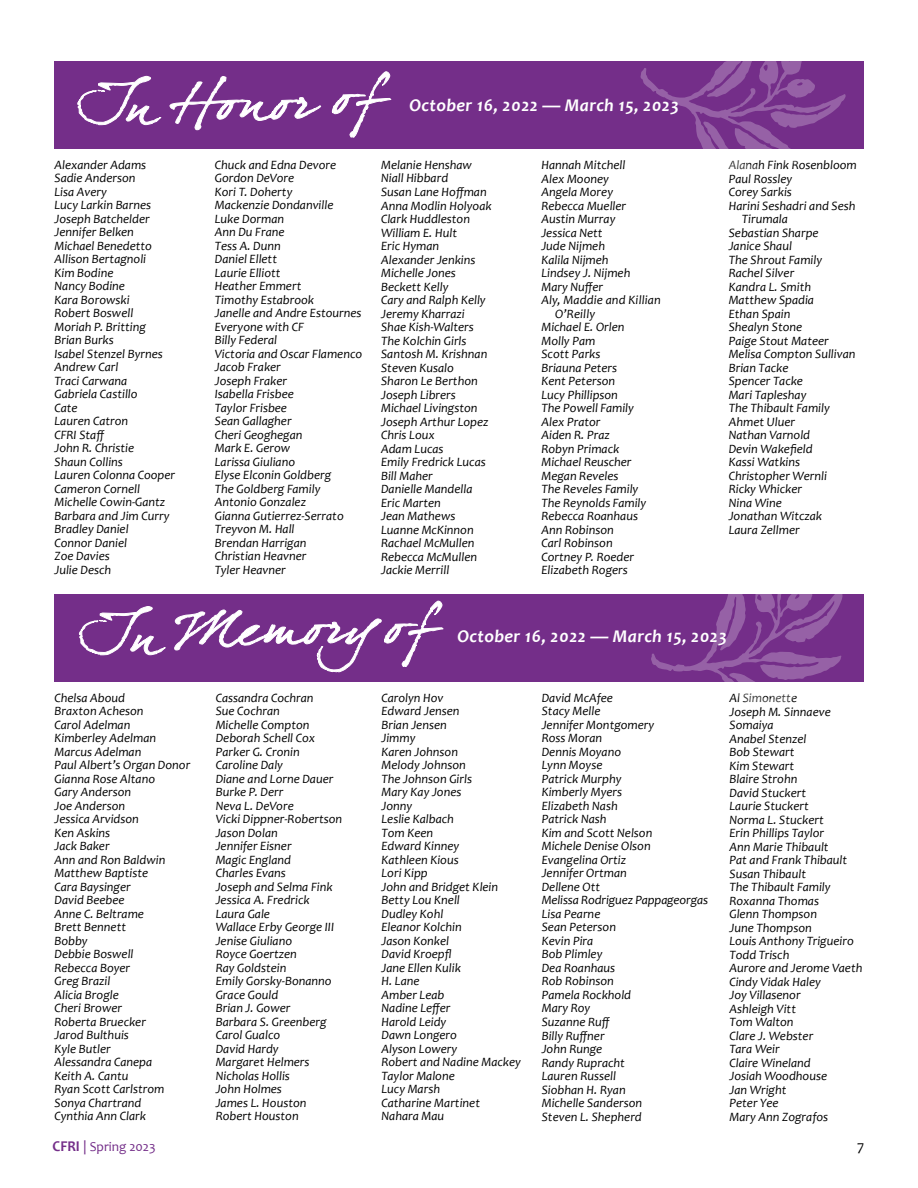
<style>
.page{position:relative;width:918px;height:1188px;background:#fff}
.page>*{position:absolute;margin:0;border:0;box-sizing:border-box;transform-origin:0 0}
.t1{font:italic 700 18px "Candara";letter-spacing:.02em;color:#fff}
.t2{font:15px "Candara";color:#000}
.t3{font:13.5px "Candara";color:#742e89}
.t4{font:italic 12.75px/13.5px "Candara";color:#000}
.s1{font-weight:700;font-size:15px}
.s2{font-size:14.25px}
</style>
<div class="page">
<div style="left:54px;top:61px;width:810px;height:88px;background:#742e89"></div>
<svg style="left:78px;top:72px;width:313px;height:65px"></svg>
<div style="left:54px;top:594px;width:810px;height:87px;background:#742e89"></div>
<svg style="left:79px;top:601px;width:364px;height:71px"></svg>
<svg style="left:648px;top:681px;width:216px;height:1px"></svg>
<h1 class="t1" style="left:410px;top:95px;width:271px">October 16, 2022 — March 15, 2023</h1>
<p class="t4" style="left:54px;top:158px;width:122px">Alexander Adams<br>Sadie Anderson<br>Lisa Avery<br>Lucy Larkin Barnes<br>Joseph Batchelder<br>Jennifer Belken<br>Michael Benedetto<br>Allison Bertagnoli<br>Kim Bodine<br>Nancy Bodine<br>Kara Borowski<br>Robert Boswell<br>Moriah P. Britting<br>Brian Burks<br>Isabel Stenzel Byrnes<br>Andrew Carl<br>Traci Carwana<br>Gabriela Castillo<br>Cate<br>Lauren Catron<br>CFRI Staff<br>John R. Christie<br>Shaun Collins<br>Lauren Colonna Cooper<br>Cameron Cornell<br>Michelle Cowin-Gantz<br>Barbara and Jim Curry<br>Bradley Daniel<br>Connor Daniel<br>Zoe Davies<br>Julie Desch</p>
<p class="t4" style="left:215px;top:158px;width:149px">Chuck and Edna Devore<br>Gordon DeVore<br>Kori T. Doherty<br>Mackenzie Dondanville<br>Luke Dorman<br>Ann Du Frane<br>Tess A. Dunn<br>Daniel Ellett<br>Laurie Elliott<br>Heather Emmert<br>Timothy Estabrook<br>Janelle and Andre Estournes<br>Everyone with CF<br>Billy Federal<br>Victoria and Oscar Flamenco<br>Jacob Fraker<br>Joseph Fraker<br>Isabella Frisbee<br>Taylor Frisbee<br>Sean Gallagher<br>Cheri Geoghegan<br>Mark E. Gerow<br>Larissa Giuliano<br>Elyse Elconin Goldberg<br>The Goldberg Family<br>Antonio Gonzalez<br>Gianna Gutierrez-Serrato<br>Treyvon M. Hall<br>Brendan Harrigan<br>Christian Heavner<br>Tyler Heavner</p>
<p class="t4" style="left:381px;top:158px;width:112px">Melanie Henshaw<br>Niall Hibbard<br>Susan Lane Hoffman<br>Anna Modlin Holyoak<br>Clark Huddleston<br>William E. Hult<br>Eric Hyman<br>Alexander Jenkins<br>Michelle Jones<br>Beckett Kelly<br>Cary and Ralph Kelly<br>Jeremy Kharrazi<br>Shae Kish-Walters<br>The Kolchin Girls<br>Santosh M. Krishnan<br>Steven Kusalo<br>Sharon Le Berthon<br>Joseph Librers<br>Michael Livingston<br>Joseph Arthur Lopez<br>Chris Loux<br>Adam Lucas<br>Emily Fredrick Lucas<br>Bill Maher<br>Danielle Mandella<br>Eric Marten<br>Jean Mathews<br>Luanne McKinnon<br>Rachael McMullen<br>Rebecca McMullen<br>Jackie Merrill</p>
<p class="t4" style="left:541px;top:158px;width:86px">Hannah Mitchell</p>
<p class="t4" style="left:541px;top:172px;width:69px">Alex Mooney</p>
<p class="t4" style="left:541px;top:185px;width:73px">Angela Morey</p>
<p class="t4" style="left:541px;top:199px;width:86px">Rebecca Mueller</p>
<p class="t4" style="left:541px;top:212px;width:76px">Austin Murray</p>
<p class="t4" style="left:541px;top:226px;width:63px">Jessica Nett</p>
<p class="t4" style="left:541px;top:239px;width:65px">Jude Nijmeh</p>
<p class="t4" style="left:541px;top:253px;width:69px">Kalila Nijmeh</p>
<p class="t4" style="left:541px;top:266px;width:90px">Lindsey J. Nijmeh</p>
<p class="t4" style="left:541px;top:280px;width:63px">Mary Nuffer</p>
<p class="t4" style="left:541px;top:293px;width:121px">Aly, Maddie and Killian</p>
<p class="t4" style="left:555px;top:307px;width:41px">O’Reilly</p>
<p class="t4" style="left:541px;top:320px;width:85px">Michael E. Orlen</p>
<p class="t4" style="left:541px;top:334px;width:55px">Molly Pam</p>
<p class="t4" style="left:541px;top:347px;width:61px">Scott Parks</p>
<p class="t4" style="left:541px;top:361px;width:77px">Briauna Peters</p>
<p class="t4" style="left:541px;top:374px;width:75px">Kent Peterson</p>
<p class="t4" style="left:541px;top:388px;width:78px">Lucy Phillipson</p>
<p class="t4" style="left:541px;top:401px;width:94px">The Powell Family</p>
<p class="t4" style="left:541px;top:415px;width:61px">Alex Prator</p>
<p class="t4" style="left:541px;top:428px;width:70px">Aiden R. Praz</p>
<p class="t4" style="left:541px;top:442px;width:79px">Robyn Primack</p>
<p class="t4" style="left:541px;top:455px;width:92px">Michael Reuscher</p>
<p class="t4" style="left:541px;top:469px;width:79px">Megan Reveles</p>
<p class="t4" style="left:541px;top:482px;width:98px">The Reveles Family</p>
<p class="t4" style="left:541px;top:496px;width:106px">The Reynolds Family</p>
<p class="t4" style="left:541px;top:509px;width:98px">Rebecca Roanhaus</p>
<p class="t4" style="left:541px;top:523px;width:74px">Ann Robinson</p>
<p class="t4" style="left:541px;top:536px;width:73px">Carl Robinson</p>
<p class="t4" style="left:541px;top:550px;width:94px">Cortney P. Roeder</p>
<p class="t4" style="left:541px;top:563px;width:88px">Elizabeth Rogers</p>
<p class="t4" style="left:729px;top:158px;width:130px">Alanah Fink Rosenbloom</p>
<p class="t4" style="left:729px;top:172px;width:65px">Paul Rossley</p>
<p class="t4" style="left:729px;top:185px;width:65px">Corey Sarkis</p>
<p class="t4" style="left:729px;top:199px;width:128px">Harini Seshadri and Sesh</p>
<p class="t4" style="left:742px;top:212px;width:48px">Tirumala</p>
<p class="t4" style="left:729px;top:226px;width:91px">Sebastian Sharpe</p>
<p class="t4" style="left:729px;top:239px;width:65px">Janice Shaul</p>
<p class="t4" style="left:729px;top:253px;width:95px">The Shrout Family</p>
<p class="t4" style="left:729px;top:266px;width:67px">Rachel Silver</p>
<p class="t4" style="left:729px;top:280px;width:84px">Kandra L. Smith</p>
<p class="t4" style="left:729px;top:293px;width:87px">Matthew Spadia</p>
<p class="t4" style="left:729px;top:307px;width:63px">Ethan Spain</p>
<p class="t4" style="left:729px;top:320px;width:75px">Shealyn Stone</p>
<p class="t4" style="left:729px;top:334px;width:102px">Paige Stout Mateer</p>
<p class="t4" style="left:729px;top:347px;width:128px">Melisa Compton Sullivan</p>
<p class="t4" style="left:729px;top:361px;width:61px">Brian Tacke</p>
<p class="t4" style="left:729px;top:374px;width:76px">Spencer Tacke</p>
<p class="t4" style="left:729px;top:388px;width:79px">Mari Tapleshay</p>
<p class="t4" style="left:729px;top:401px;width:103px">The Thibault Family</p>
<p class="t4" style="left:729px;top:415px;width:68px">Ahmet Uluer</p>
<p class="t4" style="left:729px;top:428px;width:83px">Nathan Varnold</p>
<p class="t4" style="left:729px;top:442px;width:85px">Devin Wakefield</p>
<p class="t4" style="left:729px;top:455px;width:73px">Kassi Watkins</p>
<p class="t4" style="left:729px;top:469px;width:100px">Christopher Wernli</p>
<p class="t4" style="left:729px;top:482px;width:75px">Ricky Whicker</p>
<p class="t4" style="left:729px;top:496px;width:55px">Nina Wine</p>
<p class="t4" style="left:729px;top:509px;width:95px">Jonathan Witczak</p>
<p class="t4" style="left:729px;top:523px;width:73px">Laura Zellmer</p>
<h1 class="t1" style="left:458px;top:626px;width:271px">October 16, 2022 — March 15, 2023</h1>
<p class="t4" style="left:54px;top:691px;width:137px">Chelsa Aboud<br>Braxton Acheson<br>Carol Adelman<br>Kimberley Adelman<br>Marcus Adelman<br>Paul Albert’s Organ Donor<br>Gianna Rose Altano<br>Gary Anderson<br>Joe Anderson<br>Jessica Arvidson<br>Ken Askins<br>Jack Baker<br>Ann and Ron Baldwin<br>Matthew Baptiste<br>Cara Baysinger<br>David Beebee<br>Anne C. Beltrame<br>Brett Bennett<br>Bobby<br>Debbie Boswell<br>Rebecca Boyer<br>Greg Brazil<br>Alicia Brogle<br>Cheri Brower<br>Roberta Bruecker<br>Jarod Bulthuis<br>Kyle Butler<br>Alessandra Canepa<br>Keith A. Cantu<br>Ryan Scott Carlstrom<br>Sonya Chartrand<br>Cynthia Ann Clark</p>
<p class="t4" style="left:216px;top:691px;width:128px">Cassandra Cochran<br>Sue Cochran<br>Michelle Compton<br>Deborah Schell Cox<br>Parker G. Cronin<br>Caroline Daly<br>Diane and Lorne Dauer<br>Burke P. Derr<br>Neva L. DeVore<br>Vicki Dippner-Robertson<br>Jason Dolan<br>Jennifer Eisner<br>Magic England<br>Charles Evans<br>Joseph and Selma Fink<br>Jessica A. Fredrick<br>Laura Gale<br>Wallace Erby George III<br>Jenise Giuliano<br>Royce Goertzen<br>Ray Goldstein<br>Emily Gorsky-Bonanno<br>Grace Gould<br>Brian J. Gower<br>Barbara S. Greenberg<br>Carol Gualco<br>David Hardy<br>Margaret Helmers<br>Nicholas Hollis<br>John Holmes<br>James L. Houston<br>Robert Houston</p>
<p class="t4" style="left:381px;top:691px;width:141px">Carolyn Hov<br>Edward Jensen<br>Brian Jensen<br>Jimmy<br>Karen Johnson<br>Melody Johnson<br>The Johnson Girls<br>Mary Kay Jones<br>Jonny<br>Leslie Kalbach<br>Tom Keen<br>Edward Kinney<br>Kathleen Kious<br>Lori Kipp<br>John and Bridget Klein<br>Betty Lou Knell<br>Dudley Kohl<br>Eleanor Kolchin<br>Jason Konkel<br>David Kroepfl<br>Jane Ellen Kulik<br>H. Lane<br>Amber Leab<br>Nadine Leffer<br>Harold Leidy<br>Dawn Longero<br>Alyson Lowery<br>Robert and Nadine Mackey<br>Taylor Malone<br>Lucy Marsh<br>Catharine Martinet<br>Nahara Mau</p>
<p class="t4" style="left:542px;top:691px;width:168px">David McAfee<br>Stacy Melle<br>Jennifer Montgomery<br>Ross Moran<br>Dennis Moyano<br>Lynn Moyse<br>Patrick Murphy<br>Kimberly Myers<br>Elizabeth Nash<br>Patrick Nash<br>Kim and Scott Nelson<br>Michele Denise Olson<br>Evangelina Ortiz<br>Jennifer Ortman<br>Dellene Ott<br>Melissa Rodriguez Pappageorgas<br>Lisa Pearne<br>Sean Peterson<br>Kevin Pira<br>Bob Plimley<br>Dea Roanhaus<br>Rob Robinson<br>Pamela Rockhold<br>Mary Roy<br>Suzanne Ruff<br>Billy Ruffner<br>John Runge<br>Randy Rupracht<br>Lauren Russell<br>Siobhan H. Ryan<br>Michelle Sanderson<br>Steven L. Shepherd</p>
<p class="t4" style="left:729px;top:691px;width:135px">Al Simonette<br>Joseph M. Sinnaeve<br>Somaiya<br>Anabel Stenzel<br>Bob Stewart<br>Kim Stewart<br>Blaire Strohn<br>David Stuckert<br>Laurie Stuckert<br>Norma L. Stuckert<br>Erin Phillips Taylor<br>Ann Marie Thibault<br>Pat and Frank Thibault<br>Susan Thibault<br>The Thibault Family<br>Roxanna Thomas<br>Glenn Thompson<br>June Thompson<br>Louis Anthony Trigueiro<br>Todd Trisch<br>Aurore and Jerome Vaeth<br>Cindy Vidak Haley<br>Joy Villasenor<br>Ashleigh Vitt<br>Tom Walton<br>Clare J. Webster<br>Tara Weir<br>Claire Wineland<br>Josiah Woodhouse<br>Jan Wright<br>Peter Yee<br>Mary Ann Zografos</p>
<p class="t3" style="left:53px;top:1138px;width:105px"><span class="s1">CFRI</span> <span class="s2">|</span> Spring 2023</p>
<p class="t2" style="left:857px;top:1137px;width:9px">7</p>
</div>
